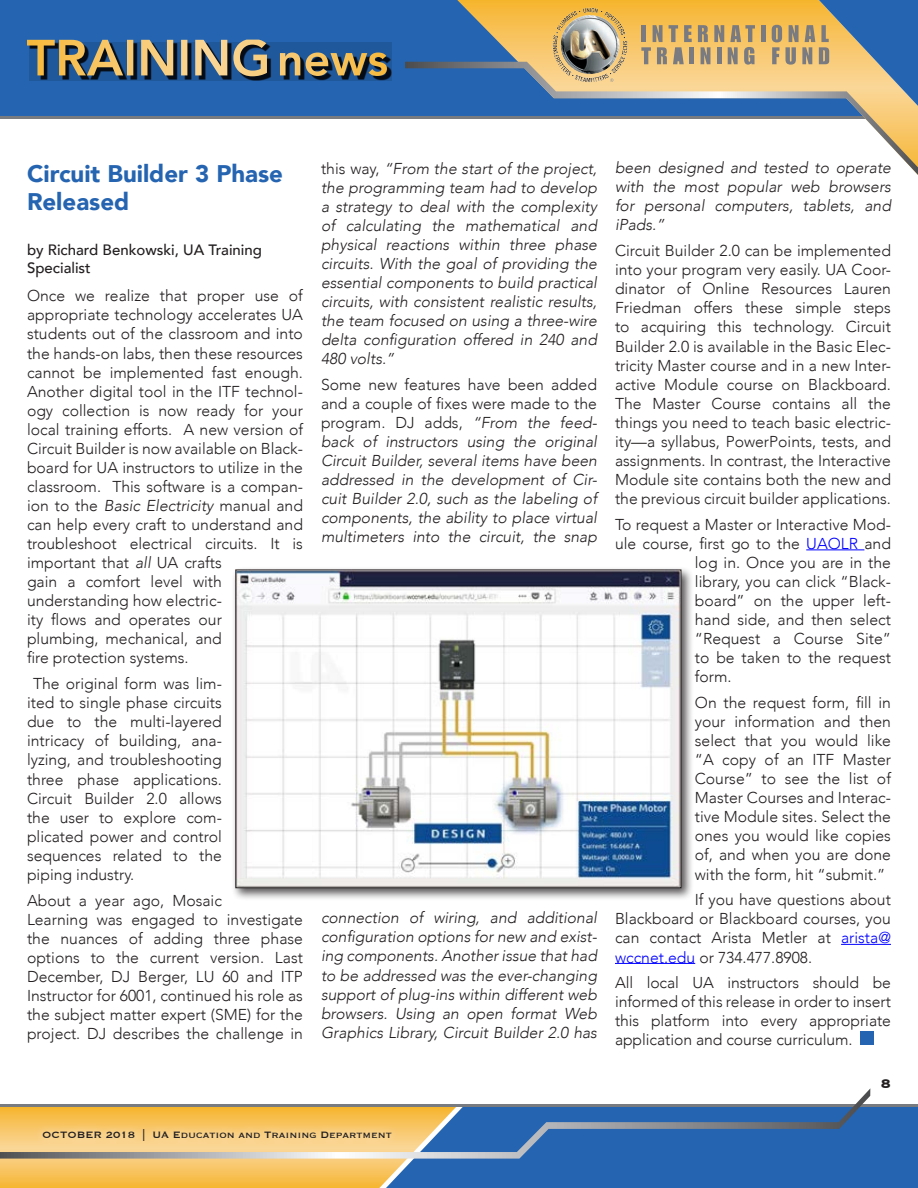
<style>
.page{position:relative;width:918px;height:1188px;background:#fff}
.page>*{position:absolute;margin:0;border:0;box-sizing:border-box;transform-origin:0 0}
.t1{font:900 24px/28.8px "Avenir";color:#2564b0}
.t2{font:700 16.5px "Copperplate";color:#231f20}
.t3{font:300 15.75px/19px "Avenir";color:#231f20;text-align:justify}
.t4{font:italic 300 15.75px/19px "Avenir";color:#231f20;text-align:justify}
.t5{font:500 15px/18px "Avenir";color:#231f20}
.t6{font:12px "Copperplate";color:#231f20}
.s1{font-style:italic}
.s2{font-style:normal}
.s3{color:#00f}
</style>
<div class="page">
<hr style="left:0;top:1104px;width:918px;height:3px;background:#787c80">
<hr style="left:0;top:116px;width:918px;height:3px;background:#787c80">
<div style="left:0;top:0;width:457px;height:116px;background:#2564b0"></div>
<svg style="left:457px;top:0;width:315px;height:62px;background:#d1ad5c"></svg>
<svg style="left:405px;top:62px;width:513px;height:113px"></svg>
<svg style="left:0;top:1107px;width:918px;height:81px;background:#78898e"></svg>
<svg style="left:0;top:1089px;width:870px;height:70px"></svg>
<div style="left:34px;top:1121px;width:365px;height:28px;background:#fff;opacity:.75"></div>
<svg style="left:30px;top:42px;width:362px;height:38px;background:#1a487f"></svg>
<svg style="left:27px;top:40px;width:240px;height:36px;background:#7c7d72"></svg>
<svg style="left:280px;top:53px;width:107px;height:23px;background:#877b59"></svg>
<img style="left:550px;top:4px;width:81px;height:81px">
<hr style="left:761px;top:25px;width:4px;height:17px;background:#797b80">
<svg style="left:641px;top:25px;width:51px;height:39px;background:#c3a671"></svg>
<hr style="left:690px;top:47px;width:4px;height:17px;background:#797b80">
<svg style="left:698px;top:25px;width:57px;height:40px;background:#bea473"></svg>
<svg style="left:772px;top:0;width:146px;height:106px;background:#9d9d8d"></svg>
<hr style="left:806px;top:549px;width:58px;height:1px;background:#00f">
<hr style="left:841px;top:944px;width:50px;height:1px;background:#00f">
<hr style="left:615px;top:963px;width:80px;height:1px;background:#00f">
<div style="left:860px;top:1032px;width:14px;height:13px;background:#2564b0"></div>
<div style="left:232px;top:566px;width:462px;height:335px;background:#231f20;opacity:.75"></div>
<img style="left:237px;top:572px;width:442px;height:314px">
<div style="left:235px;top:570px;width:446px;height:318px;border:1px solid #231f20"></div>
<h1 class="t1" style="left:27px;top:158px;width:258px">Circuit Builder 3 Phase<br>Released</h1>
<p class="t5" style="left:27px;top:240px;width:237px">by Richard Benkowski, UA Training<br>Specialist</p>
<p class="t3" style="left:27px;top:286px;width:278px;text-align:left">Once we realize that proper use of appropriate technology accelerates UA students out of the classroom and into the hands-on labs, then these resources cannot be implemented fast enough.<br>Another digital tool in the ITF technol&shy;ogy collection is now ready for your local training efforts. A new version of Circuit Builder is now available on Black&shy;board for UA instructors to utilize in the classroom. This software is a compan&shy;ion to the <span class="s1">Basic Electricity</span> manual and can help every craft to understand and troubleshoot electrical circuits. It is important that <span class="s1">all</span> UA crafts<br>gain a comfort level with understanding how electric-<br>ity flows and operates our<br>plumbing, mechanical, and<br>fire protection systems.</p>
<p class="t3" style="left:27px;top:674px;width:196px;text-indent:6px">The original form was lim&shy;ited to single phase circuits due to the multi-layered intricacy of building, ana&shy;lyzing, and troubleshooting three phase applications.<br>Circuit Builder 2.0 allows the user to explore com&shy;plicated power and control sequences related to the piping industry.</p>
<p class="t3" style="left:27px;top:891px;width:278px;text-align:left">About a year ago, Mosaic<br>Learning was engaged to investigate the nuances of adding three phase options to the current version. Last December, DJ Berger, LU 60 and ITP Instructor for 6001, continued his role as the subject matter expert (SME) for the project. DJ describes the challenge in</p>
<p class="t4" style="left:321px;top:159px;width:278px"><span class="s2">this way,</span> “From the start of the project, the programming team had to develop a strategy to deal with the complexity of calculating the mathematical and physical reactions within three phase circuits. With the goal of providing the essential components to build practical circuits, with consistent realistic results, the team focused on using a three-wire delta configuration offered in 240 and 480 volts.”</p>
<p class="t4" style="left:321px;top:375px;width:278px"><span class="s2">Some new features have been added and a couple of fixes were made to the program. DJ adds,</span> “From the feed&shy;back of instructors using the original Circuit Builder, several items have been addressed in the development of Cir&shy;cuit Builder 2.0, such as the labeling of components, the ability to place virtual multimeters into the circuit, the snap</p>
<p class="t4" style="left:321px;top:908px;width:278px">connection of wiring, and additional configuration options for new and exist&shy;ing components. Another issue that had to be addressed was the ever-changing support of plug-ins within different web browsers. Using an open format Web Graphics Library, Circuit Builder 2.0 has</p>
<p class="t4" style="left:615px;top:158px;width:278px">been designed and tested to operate with the most popular web browsers for personal computers, tablets, and iPads.”</p>
<p class="t3" style="left:615px;top:241px;width:278px">Circuit Builder 2.0 can be implemented into your program very easily. UA Coor&shy;dinator of Online Resources Lauren Friedman offers these simple steps to acquiring this technology. Circuit Builder 2.0 is available in the Basic Elec&shy;tricity Master course and in a new Inter&shy;active Module course on Blackboard.<br>The Master Course contains all the things you need to teach basic electric&shy;ity—a syllabus, PowerPoints, tests, and assignments. In contrast, the Interactive Module site contains both the new and the previous circuit builder applications.</p>
<p class="t3" style="left:615px;top:515px;width:278px">To request a Master or Interactive Mod-</p>
<p class="t3" style="left:615px;top:534px;width:278px">ule course, first go to the <span class="s3">UAOLR</span> and</p>
<p class="t3" style="left:695px;top:553px;width:198px">log in. Once you are in the</p>
<p class="t3" style="left:695px;top:572px;width:198px">library, you can click “Black-</p>
<p class="t3" style="left:695px;top:591px;width:198px">board” on the upper left-</p>
<p class="t3" style="left:695px;top:610px;width:198px">hand side, and then select</p>
<p class="t3" style="left:695px;top:629px;width:198px">“Request a Course Site”</p>
<p class="t3" style="left:695px;top:648px;width:198px">to be taken to the request</p>
<p class="t3" style="left:695px;top:667px;width:38px">form.</p>
<p class="t3" style="left:695px;top:693px;width:198px">On the request form, fill in your information and then select that you would like “A copy of an ITF Master Course” to see the list of Master Courses and Interac&shy;tive Module sites. Select the ones you would like copies of, and when you are done with the form, hit “submit.”</p>
<p class="t3" style="left:615px;top:890px;width:278px;text-indent:80px">If you have questions about Blackboard or Blackboard courses, you can contact Arista Metler at <span class="s3">arista@ wccnet.edu</span> or 734.477.8908.</p>
<p class="t3" style="left:615px;top:973px;width:278px">All local UA instructors should be informed of this release in order to insert this platform into every appropriate application and course curriculum.</p>
<p class="t2" style="left:881px;top:1073px;width:12px">8</p>
<p class="t6" style="left:42px;top:1127px;width:351px">OCTOBER 2018 | UA Education and Training Department</p>
</div>
